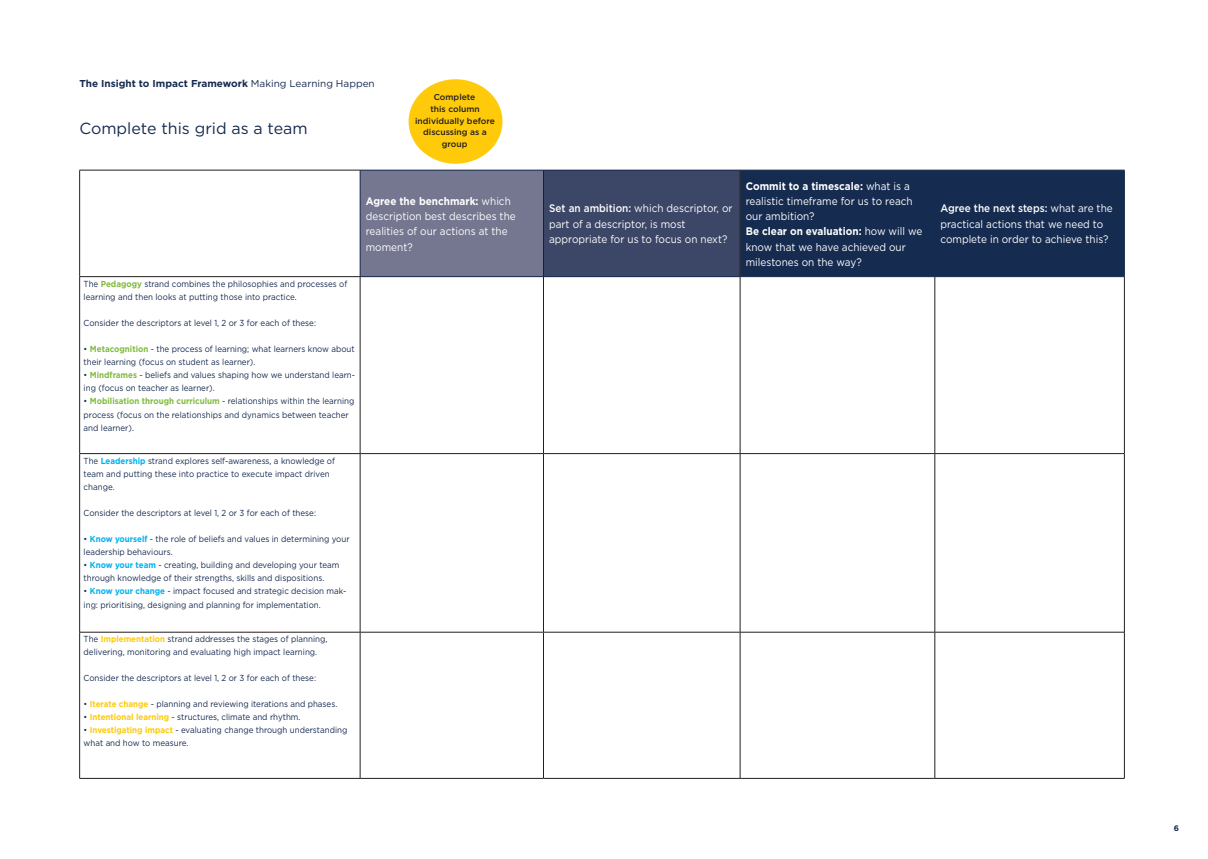
<style>
.page{position:relative;width:1208px;height:859px;background:#fff}
.page>*{position:absolute;margin:0;border:0;box-sizing:border-box;transform-origin:0 0}
.t1{font:16px "Gotham";color:#162b50}
.t2{font:10.9px/15.3px "Gotham";color:#fff;scale:.92 1}
.t3{font:700 10.9px "Gotham";color:#fff;scale:.92 1}
.t4{font:700 10px "Gotham";color:#162b50}
.t5{font:8.7px/13.1px "Gotham";color:#162b50;scale:.92 1}
.t6{font:500 8.5px/12px "Gotham";color:#231f20;text-align:center}
.t7{font:700 8px "Gotham";color:#162b50}
.s1{font-weight:400}
.s2{font-weight:700}
.s3{font-weight:700;color:#82bb40}
.s4{font-weight:700;color:#00b1ef}
.s5{font-weight:700;color:#feca0a}
.s6{font-weight:500}
</style>
<div class="page">
<div style="left:360px;top:170px;width:183px;height:107px;background:#75768f"></div>
<div style="left:543px;top:170px;width:197px;height:107px;background:#3c4666"></div>
<div style="left:741px;top:171px;width:383px;height:105px;background:#162b50"></div>
<hr style="left:79px;top:170px;width:281px;height:1px;background:#231f20">
<hr style="left:80px;top:276px;width:280px;height:1px;background:#231f20">
<hr style="left:80px;top:453px;width:280px;height:1px;background:#231f20">
<hr style="left:360px;top:453px;width:183px;height:1px;background:#231f20">
<hr style="left:543px;top:453px;width:197px;height:1px;background:#231f20">
<hr style="left:740px;top:453px;width:194px;height:1px;background:#231f20">
<hr style="left:934px;top:453px;width:190px;height:1px;background:#231f20">
<hr style="left:80px;top:632px;width:280px;height:1px;background:#231f20">
<hr style="left:360px;top:632px;width:183px;height:1px;background:#231f20">
<hr style="left:543px;top:632px;width:197px;height:1px;background:#231f20">
<hr style="left:740px;top:632px;width:194px;height:1px;background:#231f20">
<hr style="left:934px;top:632px;width:190px;height:1px;background:#231f20">
<hr style="left:79px;top:778px;width:281px;height:1px;background:#231f20">
<hr style="left:360px;top:778px;width:183px;height:1px;background:#231f20">
<hr style="left:543px;top:778px;width:197px;height:1px;background:#231f20">
<hr style="left:740px;top:778px;width:194px;height:1px;background:#231f20">
<hr style="left:934px;top:778px;width:190px;height:1px;background:#231f20">
<hr style="left:79px;top:170px;width:1px;height:107px;background:#231f20">
<hr style="left:543px;top:170px;width:1px;height:106px;background:#231f20">
<hr style="left:740px;top:170px;width:1px;height:106px;background:#231f20">
<hr style="left:79px;top:277px;width:1px;height:177px;background:#231f20">
<hr style="left:360px;top:277px;width:1px;height:176px;background:#231f20">
<hr style="left:543px;top:277px;width:1px;height:176px;background:#231f20">
<hr style="left:740px;top:277px;width:1px;height:176px;background:#231f20">
<hr style="left:934px;top:277px;width:1px;height:176px;background:#231f20">
<hr style="left:1124px;top:277px;width:1px;height:177px;background:#231f20">
<hr style="left:79px;top:454px;width:1px;height:178px;background:#231f20">
<hr style="left:360px;top:454px;width:1px;height:178px;background:#231f20">
<hr style="left:543px;top:454px;width:1px;height:178px;background:#231f20">
<hr style="left:740px;top:454px;width:1px;height:178px;background:#231f20">
<hr style="left:934px;top:454px;width:1px;height:178px;background:#231f20">
<hr style="left:1124px;top:454px;width:1px;height:178px;background:#231f20">
<hr style="left:79px;top:632px;width:1px;height:146px;background:#231f20">
<hr style="left:360px;top:632px;width:1px;height:146px;background:#231f20">
<hr style="left:543px;top:632px;width:1px;height:146px;background:#231f20">
<hr style="left:740px;top:632px;width:1px;height:146px;background:#231f20">
<hr style="left:934px;top:632px;width:1px;height:146px;background:#231f20">
<hr style="left:1124px;top:632px;width:1px;height:146px;background:#231f20">
<hr style="left:360px;top:170px;width:183px;height:1px;background:#162b50">
<hr style="left:543px;top:170px;width:197px;height:1px;background:#162b50">
<hr style="left:740px;top:170px;width:194px;height:1px;background:#162b50">
<hr style="left:934px;top:170px;width:190px;height:1px;background:#162b50">
<hr style="left:360px;top:276px;width:183px;height:1px;background:#162b50">
<hr style="left:543px;top:276px;width:197px;height:1px;background:#162b50">
<hr style="left:740px;top:276px;width:194px;height:1px;background:#162b50">
<hr style="left:934px;top:276px;width:190px;height:1px;background:#162b50">
<hr style="left:360px;top:170px;width:1px;height:106px;background:#162b50">
<hr style="left:934px;top:170px;width:1px;height:106px;background:#162b50">
<hr style="left:1124px;top:170px;width:1px;height:106px;background:#162b50">
<div style="left:408px;top:79px;width:94px;height:85px;background:#feca0a;border-radius:50%"></div>
<p class="t4" style="left:79px;top:77px;width:297px">The Insight to Impact Framework <span class="s1">Making Learning Happen</span></p>
<p class="t1" style="left:79px;top:119px;width:230px">Complete this grid as a team</p>
<p class="t6" style="left:430px;top:90px;width:51px">Complete this column</p>
<p class="t6" style="left:415px;top:114px;width:81px">individually before</p>
<p class="t6" style="left:423px;top:126px;width:65px">discussing as a group</p>
<p class="t2" style="left:366px;top:193px;width:164px"><span class="s2">Agree the benchmark:</span> which description best describes the</p>
<p class="t2" style="left:366px;top:224px;width:156px">realities of our actions at the</p>
<p class="t2" style="left:366px;top:239px;width:53px">moment?</p>
<p class="t5" style="left:84px;top:277px;width:288px">The <span class="s3">Pedagogy</span> strand combines the philosophies and processes of learning and then looks at putting those into practice.</p>
<p class="t5" style="left:84px;top:316px;width:254px">Consider the descriptors at level 1, 2 or 3 for each of these:</p>
<p class="t5" style="left:84px;top:342px;width:296px">• <span class="s3">Metacognition</span> - the process of learning; what learners know about their learning (focus on student as learner).</p>
<p class="t5" style="left:84px;top:368px;width:297px">• <span class="s3">Mindframes</span> - beliefs and values shaping how we understand learn&shy;ing (focus on teacher as learner).</p>
<p class="t5" style="left:84px;top:395px;width:296px">• <span class="s3">Mobilisation through curriculum</span> - relationships within the learning process (focus on the relationships and dynamics between teacher and learner).</p>
<p class="t5" style="left:84px;top:454px;width:275px">The <span class="s4">Leadership</span> strand explores self-awareness, a knowledge of team and putting these into practice to execute impact driven change.</p>
<p class="t5" style="left:84px;top:506px;width:254px">Consider the descriptors at level 1, 2 or 3 for each of these:</p>
<p class="t5" style="left:84px;top:532px;width:290px">• <span class="s4">Know yourself</span> - the role of beliefs and values in determining your leadership behaviours.</p>
<p class="t5" style="left:84px;top:558px;width:279px">• <span class="s4">Know your team</span> - creating, building and developing your team through knowledge of their strengths, skills and dispositions.</p>
<p class="t5" style="left:84px;top:585px;width:287px">• <span class="s4">Know your change</span> - impact focused and strategic decision mak&shy;ing: prioritising, designing and planning for implementation.</p>
<p class="t5" style="left:84px;top:632px;width:266px">The <span class="s5">Implementation</span> strand addresses the stages of planning, delivering, monitoring and evaluating high impact learning.</p>
<p class="t5" style="left:84px;top:671px;width:254px">Consider the descriptors at level 1, 2 or 3 for each of these:</p>
<p class="t5" style="left:84px;top:697px;width:277px">• <span class="s5">Iterate change</span> - planning and reviewing iterations and phases.</p>
<p class="t5" style="left:84px;top:710px;width:237px">• <span class="s5">Intentional learning</span> - structures, climate and rhythm.</p>
<p class="t5" style="left:84px;top:723px;width:288px">• <span class="s5">Investigating impact</span> - evaluating change through understanding what and how to measure.</p>
<p class="t2" style="left:549px;top:201px;width:201px"><span class="s6">Set an ambition:</span> which descriptor, or part of a descriptor, is most</p>
<p class="t2" style="left:549px;top:231px;width:195px">appropriate for us to focus on next?</p>
<p class="t3" style="left:746px;top:178px;width:180px">Commit to a timescale: <span class="s1">what is a</span></p>
<p class="t2" style="left:746px;top:193px;width:183px">realistic timeframe for us to reach our ambition?</p>
<p class="t2" style="left:746px;top:224px;width:193px"><span class="s2">Be clear on evaluation:</span> how will we know that we have achieved our</p>
<p class="t2" style="left:746px;top:254px;width:127px">milestones on the way?</p>
<p class="t2" style="left:940px;top:201px;width:189px"><span class="s6">Agree the next steps:</span> what are the practical actions that we need to</p>
<p class="t2" style="left:940px;top:231px;width:184px">complete in order to achieve this?</p>
<p class="t7" style="left:1174px;top:823px;width:7px">6</p>
</div>
